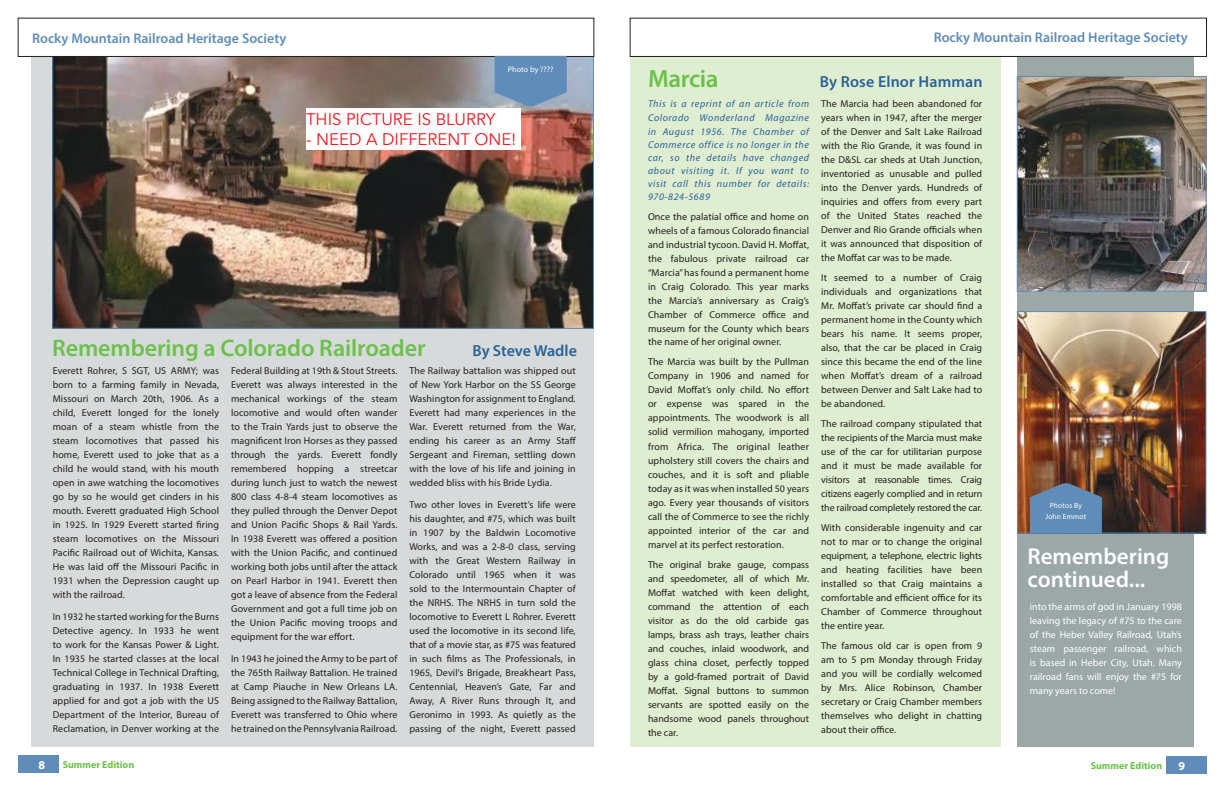
<style>
.page{position:relative;width:1224px;height:792px;background:#fff}
.page>*{position:absolute;margin:0;border:0;box-sizing:border-box;transform-origin:0 0}
.t1{font:600 25px "Myriad Pro";letter-spacing:-.015em;color:#6cc14c}
.t2{font:600 24px "Myriad Pro";letter-spacing:-.005em;color:#6cc14c}
.t3{font:600 23px/23px "Myriad Pro";color:#fff}
.t4{font:16.7px "Avenir";color:#ef1923}
.t5{font:600 16px "Myriad Pro";letter-spacing:.01em;color:#296199}
.t6{font:600 14px "Myriad Pro";color:#5f8cb9}
.t7{font:700 12px "Myriad Pro";color:#fff}
.t8{font:10px/14px "Myriad Pro";letter-spacing:.01em;color:#241f1f;text-align:justify}
.t9{font:italic 10px/13px "Myriad Pro";letter-spacing:.06em;color:#296199;text-align:justify}
.t10{font:10px/14px "Myriad Pro";color:#fff;text-align:justify}
.t11{font:700 10px "Myriad Pro";color:#6cc14c}
.t12{font:8px "Myriad Pro";color:#fff}
.t13{font:7.5px/11px "Myriad Pro";letter-spacing:.02em;color:#fff;text-align:center}
</style>
<div class="page">
<div style="left:32px;top:57px;width:562px;height:690px;background:#d7dadb"></div>
<div style="left:18px;top:756px;width:40px;height:17px;background:#5f8cb9"></div>
<div style="left:630px;top:57px;width:371px;height:690px;background:#dfeed0"></div>
<div style="left:1017px;top:45px;width:176px;height:702px;background:#9ca7a8"></div>
<div style="left:630px;top:18px;width:577px;height:39px;background:#fff;border:1px solid #241f1f"></div>
<div style="left:1167px;top:757px;width:40px;height:17px;background:#5f8cb9"></div>
<img style="left:54px;top:57px;width:538px;height:270px">
<div style="left:18px;top:18px;width:576px;height:39px;background:#fff;border:1px solid #241f1f"></div>
<svg style="left:471px;top:56px;width:96px;height:57px;background:#7794b2"></svg>
<img style="left:1019px;top:78px;width:186px;height:212px">
<div style="left:1017px;top:76px;width:190px;height:216px;border:1px solid #5f8cb9"></div>
<img style="left:1019px;top:313px;width:185px;height:219px">
<div style="left:1017px;top:311px;width:189px;height:223px;border:1px solid #5f8cb9"></div>
<svg style="left:1030px;top:483px;width:72px;height:51px;background:#6182a5"></svg>
<div style="left:306px;top:108px;width:215px;height:42px;background:#fff"></div>
<h3 class="t6" style="left:32px;top:29px;width:256px">Rocky Mountain Railroad Heritage Society</h3>
<p class="t12" style="left:489px;top:62px;width:55px">Photos courtesy</p>
<p class="t12" style="left:508px;top:64px;width:47px">Photo by ????</p>
<h3 class="t4" style="left:306px;top:109px;width:191px">THIS PICTURE IS BLURRY</h3>
<h3 class="t4" style="left:306px;top:129px;width:212px">- NEED A DIFFERENT ONE!</h3>
<h2 class="t2" style="left:52px;top:333px;width:375px">Remembering a Colorado Railroader</h2>
<h3 class="t5" style="left:472px;top:341px;width:106px">By Steve Wadle</h3>
<p class="t8" style="left:53px;top:364px;width:168px">Everett Rohrer, S SGT, US ARMY; was born to a farming family in Nevada, Missouri on March 20th, 1906. As a child, Everett longed for the lonely moan of a steam whistle from the steam locomotives that passed his home, Everett used to joke that as a child he would stand, with his mouth open in awe watching the locomotives go by so he would get cinders in his mouth. Everett graduated High School in 1925. In 1929 Everett started firing steam locomotives on the Missouri Pacific Railroad out of Wichita, Kansas.<br>He was laid off the Missouri Pacific in 1931 when the Depression caught up with the railroad.</p>
<p class="t8" style="left:53px;top:610px;width:168px">In 1932 he started working for the Burns Detective agency. In 1933 he went to work for the Kansas Power &amp; Light.<br>In 1935 he started classes at the local Technical College in Technical Drafting, graduating in 1937. In 1938 Everett applied for and got a job with the US Department of the Interior, Bureau of Reclamation, in Denver working at the</p>
<p class="t8" style="left:231px;top:364px;width:168px">Federal Building at 19th &amp; Stout Streets.<br>Everett was always interested in the mechanical workings of the steam locomotive and would often wander to the Train Yards just to observe the magnificent Iron Horses as they passed through the yards. Everett fondly remembered hopping a streetcar during lunch just to watch the newest 800 class 4-8-4 steam locomotives as they pulled through the Denver Depot and Union Pacific Shops &amp; Rail Yards.<br>In 1938 Everett was offered a position with the Union Pacific, and continued working both jobs until after the attack on Pearl Harbor in 1941. Everett then got a leave of absence from the Federal Government and got a full time job on the Union Pacific moving troops and equipment for the war effort.</p>
<p class="t8" style="left:231px;top:652px;width:168px">In 1943 he joined the Army to be part of the 765th Railway Battalion. He trained at Camp Piauche in New Orleans LA.<br>Being assigned to the Railway Battalion, Everett was transferred to Ohio where he trained on the Pennsylvania Railroad.</p>
<p class="t8" style="left:409px;top:364px;width:168px">The Railway battalion was shipped out of New York Harbor on the SS George Washington for assignment to England.<br>Everett had many experiences in the War. Everett returned from the War, ending his career as an Army Staff Sergeant and Fireman, settling down with the love of his life and joining in wedded bliss with his Bride Lydia.</p>
<p class="t8" style="left:409px;top:498px;width:168px">Two other loves in Everett’s life were his daughter, and #75, which was built in 1907 by the Baldwin Locomotive Works, and was a 2-8-0 class, serving with the Great Western Railway in Colorado until 1965 when it was sold to the Intermountain Chapter of the NRHS. The NRHS in turn sold the locomotive to Everett L Rohrer. Everett used the locomotive in its second life, that of a movie star, as #75 was featured in such films as The Professionals, in 1965, Devil’s Brigade, Breakheart Pass, Centennial, Heaven’s Gate, Far and Away, A River Runs through It, and Geronimo in 1993. As quietly as the passing of the night, Everett passed</p>
<h3 class="t6" style="left:934px;top:29px;width:256px">Rocky Mountain Railroad Heritage Society</h3>
<h1 class="t1" style="left:648px;top:63px;width:72px">Marcia</h1>
<h3 class="t5" style="left:820px;top:72px;width:164px">By Rose Elnor Hamman</h3>
<p class="t9" style="left:648px;top:96px;width:163px;line-height:14px">This is a reprint of an article from Colorado Wonderland Magazine in August 1956. The Chamber of</p>
<p class="t9" style="left:648px;top:137px;width:163px">Commerce office is no longer in the car, so the details have changed about visiting it. If you want to visit call this number for details:<br>970-824-5689</p>
<p class="t8" style="left:648px;top:209px;width:163px">Once the palatial office and home on wheels of a famous Colorado financial and industrial tycoon. David H. Moffat, the fabulous private railroad car “Marcia” has found a permanent home in Craig Colorado. This year marks the Marcia’s anniversary as Craig’s Chamber of Commerce office and museum for the County which bears the name of her original owner.</p>
<p class="t8" style="left:648px;top:355px;width:163px">The Marcia was built by the Pullman Company in 1906 and named for David Moffat’s only child. No effort or expense was spared in the appointments. The woodwork is all solid vermilion mahogany, imported from Africa. The original leather upholstery still covers the chairs and couches, and it is soft and pliable today as it was when installed 50 years ago. Every year thousands of visitors call the of Commerce to see the richly appointed interior of the car and marvel at its perfect restoration.</p>
<p class="t8" style="left:648px;top:557px;width:163px">The original brake gauge, compass and speedometer, all of which Mr.<br>Moffat watched with keen delight, command the attention of each visitor as do the old carbide gas lamps, brass ash trays, leather chairs and couches, inlaid woodwork, and glass china closet, perfectly topped by a gold-framed portrait of David Moffat. Signal buttons to summon servants are spotted easily on the handsome wood panels throughout the car.</p>
<p class="t8" style="left:821px;top:96px;width:163px">The Marcia had been abandoned for years when in 1947, after the merger of the Denver and Salt Lake Railroad with the Rio Grande, it was found in the D&amp;SL car sheds at Utah Junction, inventoried as unusable and pulled into the Denver yards. Hundreds of inquiries and offers from every part of the United States reached the Denver and Rio Grande officials when it was announced that disposition of the Moffat car was to be made.</p>
<p class="t8" style="left:821px;top:270px;width:163px">It seemed to a number of Craig individuals and organizations that Mr. Moffat’s private car should find a permanent home in the County which bears his name. It seems proper, also, that the car be placed in Craig since this became the end of the line when Moffat’s dream of a railroad between Denver and Salt Lake had to be abandoned.</p>
<p class="t8" style="left:821px;top:416px;width:163px">The railroad company stipulated that the recipients of the Marcia must make use of the car for utilitarian purpose and it must be made available for visitors at reasonable times. Craig citizens eagerly complied and in return the railroad completely restored the car.</p>
<p class="t8" style="left:821px;top:520px;width:163px">With considerable ingenuity and car not to mar or to change the original equipment, a telephone, electric lights and heating facilities have been installed so that Craig maintains a comfortable and efficient office for its Chamber of Commerce throughout the entire year.</p>
<p class="t8" style="left:821px;top:638px;width:163px">The famous old car is open from 9 am to 5 pm Monday through Friday and you will be cordially welcomed by Mrs. Alice Robinson, Chamber secretary or Craig Chamber members themselves who delight in chatting about their office.</p>
<p class="t13" style="left:1045px;top:500px;width:42px">Photos By<br>John Emmot</p>
<h3 class="t3" style="left:1028px;top:544px;width:143px">Remembering continued...</h3>
<p class="t10" style="left:1030px;top:599px;width:154px">into the arms of god in January 1998 leaving the legacy of #75 to the care of the Heber Valley Railroad, Utah’s steam passenger railroad, which is based in Heber City, Utah. Many railroad fans will enjoy the #75 for many years to come!</p>
<p class="t7" style="left:38px;top:757px;width:8px">8</p>
<p class="t11" style="left:63px;top:758px;width:73px">Summer Edition</p>
<p class="t11" style="left:1091px;top:759px;width:73px">Summer Edition</p>
<p class="t7" style="left:1178px;top:758px;width:8px">9</p>
</div>
